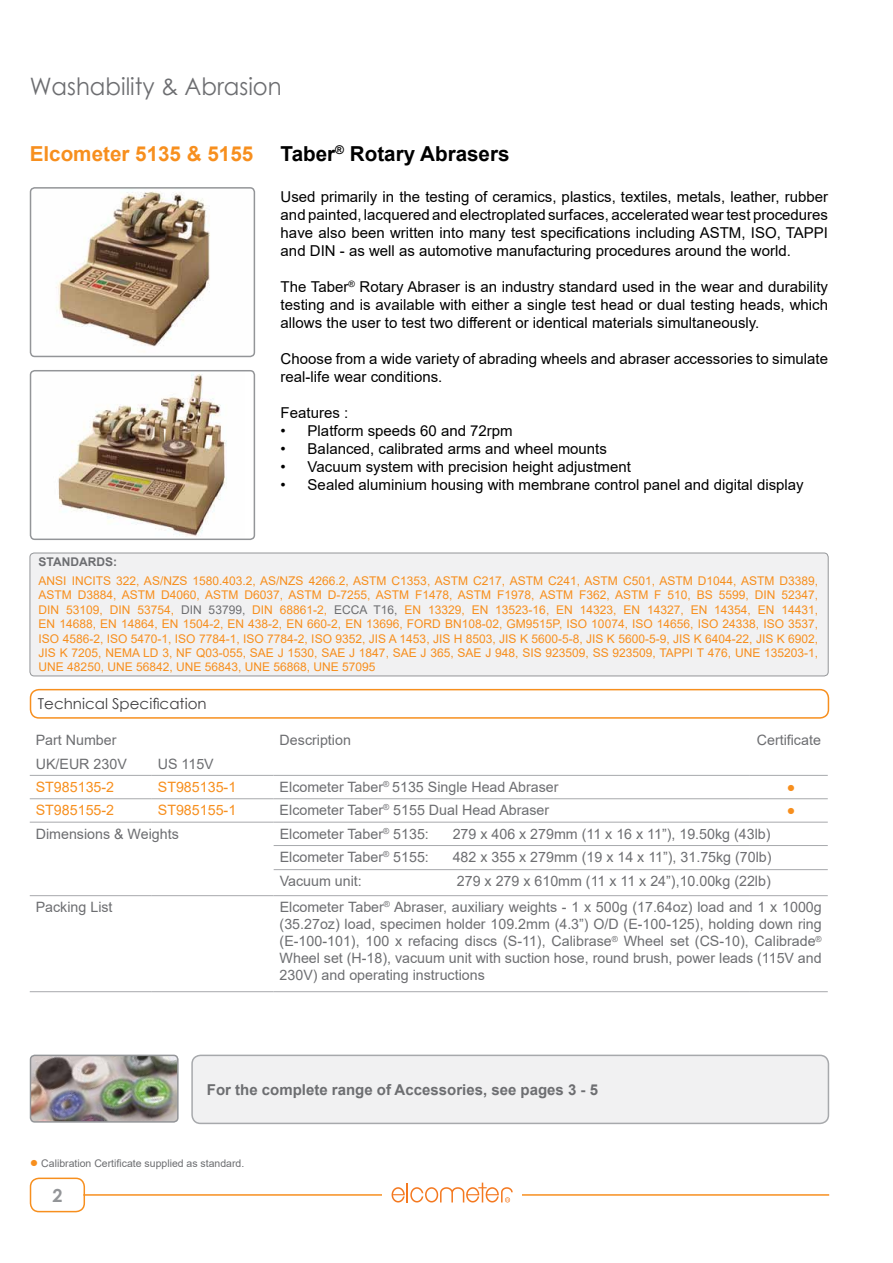
<style>
.page{position:relative;width:893px;height:1263px;background:#fff}
.page>*{position:absolute;margin:0;border:0;box-sizing:border-box;transform-origin:0 0}
.t1{font:24px "Century Gothic";color:#6d6e71;scale:.95 1}
.t2{font:700 20.7px "Arial";color:#000}
.t3{font:700 20.7px "Arial";color:#f78f1e}
.t4{font:700 18px "Century Gothic";color:#939598}
.t5{font:15px/18px "Arial";color:#000;text-align:justify}
.t6{font:700 15px "Arial";color:#6d6e71}
.t7{font:15px "Century Gothic";color:#414042}
.t8{font:14.25px/17.1px "Arial";color:#6d6e71;text-align:justify}
.t9{font:14.25px "Arial";color:#f78f1e}
.t10{font:12px/14.4px "Arial";color:#f78f1e;text-align:justify}
.t11{font:700 12px "Arial";color:#6d6e71}
.t12{font:10.5px "Arial";color:#6d6e71}
.s1{color:#6d6e71}
.s2{font-size:14.25px;color:#f78f1e}
</style>
<div class="page">
<div style="left:30px;top:1177px;width:55px;height:35px;border:2px solid #f78f1e;border-radius:9px"></div>
<hr style="left:83px;top:1194px;width:746px;height:2px;background:#f78f1e">
<div style="left:382px;top:1175px;width:140px;height:35px;background:#fff"></div>
<svg style="left:392px;top:1182px;width:121px;height:20px"></svg>
<img style="left:56px;top:191px;width:154px;height:161px">
<div style="left:30px;top:187px;width:225px;height:170px;border:2px solid #939598;border-radius:4px"></div>
<img style="left:58px;top:374px;width:169px;height:163px">
<div style="left:30px;top:370px;width:225px;height:170px;border:2px solid #939598;border-radius:4px"></div>
<div style="left:30px;top:553px;width:798px;height:123px;background:#f1f1f2;border-radius:4px"></div>
<div style="left:30px;top:553px;width:798px;height:123px;border:1px solid #939598;border-radius:4px"></div>
<div style="left:30px;top:689px;width:799px;height:30px;border:2px solid #f78f1e;border-radius:9px"></div>
<hr style="left:30px;top:798px;width:122px;height:1px;background:#a7a9ac">
<hr style="left:152px;top:798px;width:122px;height:1px;background:#a7a9ac">
<hr style="left:274px;top:798px;width:476px;height:1px;background:#a7a9ac">
<hr style="left:750px;top:798px;width:78px;height:1px;background:#a7a9ac">
<hr style="left:30px;top:822px;width:122px;height:1px;background:#a7a9ac">
<hr style="left:152px;top:822px;width:122px;height:1px;background:#a7a9ac">
<hr style="left:274px;top:822px;width:476px;height:1px;background:#a7a9ac">
<hr style="left:750px;top:822px;width:78px;height:1px;background:#a7a9ac">
<hr style="left:274px;top:845px;width:476px;height:1px;background:#a7a9ac">
<hr style="left:750px;top:845px;width:78px;height:1px;background:#a7a9ac">
<hr style="left:274px;top:869px;width:476px;height:1px;background:#a7a9ac">
<hr style="left:750px;top:869px;width:78px;height:1px;background:#a7a9ac">
<hr style="left:30px;top:895px;width:122px;height:1px;background:#a7a9ac">
<hr style="left:152px;top:895px;width:122px;height:1px;background:#a7a9ac">
<hr style="left:274px;top:895px;width:476px;height:1px;background:#a7a9ac">
<hr style="left:750px;top:895px;width:78px;height:1px;background:#a7a9ac">
<hr style="left:30px;top:991px;width:122px;height:1px;background:#a7a9ac">
<hr style="left:152px;top:991px;width:122px;height:1px;background:#a7a9ac">
<hr style="left:274px;top:991px;width:476px;height:1px;background:#a7a9ac">
<hr style="left:750px;top:991px;width:78px;height:1px;background:#a7a9ac">
<hr style="left:30px;top:775px;width:122px;height:1px;background:#a7a9ac">
<hr style="left:152px;top:775px;width:122px;height:1px;background:#a7a9ac">
<hr style="left:274px;top:775px;width:476px;height:1px;background:#a7a9ac">
<hr style="left:750px;top:775px;width:78px;height:1px;background:#a7a9ac">
<div style="left:192px;top:1055px;width:636px;height:68px;background:#f1f1f2;border-radius:9px"></div>
<div style="left:191px;top:1054px;width:638px;height:70px;border:2px solid #a7a9ac;border-radius:9px"></div>
<img style="left:33px;top:1057px;width:143px;height:63px">
<div style="left:30px;top:1054px;width:149px;height:69px;border:2px solid #939598;border-radius:4px"></div>
<h1 class="t1" style="left:30px;top:70px;width:267px">Washability &amp; Abrasion</h1>
<h2 class="t3" style="left:30px;top:139px;width:225px">Elcometer 5135 &amp; 5155</h2>
<h2 class="t2" style="left:281px;top:139px;width:230px">Taber<sup>®</sup> Rotary Abrasers</h2>
<p class="t5" style="left:281px;top:188px;width:549px">Used primarily in the testing of ceramics, plastics, textiles, metals, leather, rubber and painted, lacquered and electroplated surfaces, accelerated wear test procedures have also been written into many test specifications including ASTM, ISO, TAPPI and DIN - as well as automotive manufacturing procedures around the world.</p>
<p class="t5" style="left:281px;top:278px;width:549px">The Taber<sup>®</sup> Rotary Abraser is an industry standard used in the wear and durability testing and is available with either a single test head or dual testing heads, which allows the user to test two different or identical materials simultaneously.</p>
<p class="t5" style="left:281px;top:350px;width:549px">Choose from a wide variety of abrading wheels and abraser accessories to simulate real-life wear conditions.</p>
<p class="t5" style="left:281px;top:404px;width:69px">Features :</p>
<p class="t5" style="left:281px;top:422px;width:234px">• Platform speeds 60 and 72rpm</p>
<p class="t5" style="left:281px;top:440px;width:328px">• Balanced, calibrated arms and wheel mounts</p>
<p class="t5" style="left:281px;top:458px;width:352px">• Vacuum system with precision height adjustment</p>
<p class="t5" style="left:281px;top:476px;width:525px">• Sealed aluminium housing with membrane control panel and digital display</p>
<p class="t11" style="left:39px;top:554px;width:80px">STANDARDS:</p>
<p class="t10" style="left:39px;top:573px;width:781px">ANSI INCITS 322, AS/NZS 1580.403.2, AS/NZS 4266.2, ASTM C1353, ASTM C217, ASTM C241, ASTM C501, ASTM D1044, ASTM D3389, ASTM D3884, ASTM D4060, ASTM D6037, ASTM D-7255, ASTM F1478, ASTM F1978, ASTM F362, ASTM F 510, BS 5599, DIN 52347, DIN 53109, DIN 53754, <span class="s1">DIN 53799,</span> DIN 68861-2, <span class="s1">ECCA T16,</span> EN 13329, EN 13523-16, EN 14323, EN 14327, EN 14354, EN 14431, EN 14688, EN 14864, EN 1504-2, EN 438-2, EN 660-2, EN 13696, FORD BN108-02, GM9515P, ISO 10074, ISO 14656, ISO 24338, ISO 3537, ISO 4586-2, ISO 5470-1, ISO 7784-1, ISO 7784-2, ISO 9352, JIS A 1453, JIS H 8503, JIS K 5600-5-8, JIS K 5600-5-9, JIS K 6404-22, JIS K 6902, JIS K 7205, NEMA LD 3, NF Q03-055, SAE J 1530, SAE J 1847, SAE J 365, SAE J 948, SIS 923509, SS 923509, TAPPI T 476, UNE 135203-1, UNE 48250, UNE 56842, UNE 56843, UNE 56868, UNE 57095</p>
<p class="t7" style="left:38px;top:693px;width:170px">Technical Specification</p>
<p class="t8" style="left:36px;top:732px;width:82px">Part Number</p>
<p class="t8" style="left:280px;top:732px;width:73px">Description</p>
<p class="t8" style="left:757px;top:732px;width:66px">Certificate</p>
<p class="t8" style="left:36px;top:755px;width:93px">UK/EUR 230V</p>
<p class="t8" style="left:158px;top:755px;width:57px">US 115V</p>
<p class="t9" style="left:36px;top:777px;width:80px">ST985135-2</p>
<p class="t9" style="left:158px;top:777px;width:80px">ST985135-1</p>
<p class="t8" style="left:280px;top:778px;width:280px">Elcometer Taber<sup>®</sup> 5135 Single Head Abraser</p>
<p class="t9" style="left:787px;top:777px;width:10px">●</p>
<p class="t9" style="left:36px;top:800px;width:80px">ST985155-2</p>
<p class="t9" style="left:158px;top:800px;width:80px">ST985155-1</p>
<p class="t8" style="left:280px;top:801px;width:271px">Elcometer Taber<sup>®</sup> 5155 Dual Head Abraser</p>
<p class="t9" style="left:787px;top:800px;width:10px">●</p>
<p class="t8" style="left:36px;top:825px;width:145px">Dimensions &amp; Weights</p>
<p class="t8" style="left:280px;top:825px;width:151px">Elcometer Taber<sup>®</sup> 5135:</p>
<p class="t8" style="left:453px;top:825px;width:319px">279 x 406 x 279mm (11 x 16 x 11”), 19.50kg (43lb)</p>
<p class="t8" style="left:280px;top:848px;width:151px">Elcometer Taber<sup>®</sup> 5155:</p>
<p class="t8" style="left:453px;top:848px;width:320px">482 x 355 x 279mm (19 x 14 x 11”), 31.75kg (70lb)</p>
<p class="t8" style="left:280px;top:872px;width:84px">Vacuum unit:</p>
<p class="t8" style="left:457px;top:872px;width:315px">279 x 279 x 610mm (11 x 11 x 24”),10.00kg (22lb)</p>
<p class="t8" style="left:36px;top:898px;width:78px">Packing List</p>
<p class="t8" style="left:280px;top:898px;width:544px">Elcometer Taber<sup>®</sup> Abraser, auxiliary weights - 1 x 500g (17.64oz) load and 1 x 1000g (35.27oz) load, specimen holder 109.2mm (4.3”) O/D (E-100-125), holding down ring (E-100-101), 100 x refacing discs (S-11), Calibrase<sup>®</sup> Wheel set (CS-10), Calibrade<sup>® </sup>Wheel set (H-18), vacuum unit with suction hose, round brush, power leads (115V and 230V) and operating instructions</p>
<p class="t6" style="left:207px;top:1079px;width:393px">For the complete range of Accessories, see pages 3 - 5</p>
<p class="t12" style="left:30px;top:1156px;width:216px"><span class="s2">●</span> Calibration Certificate supplied as standard.</p>
<p class="t4" style="left:52px;top:1181px;width:12px">2</p>
</div>
